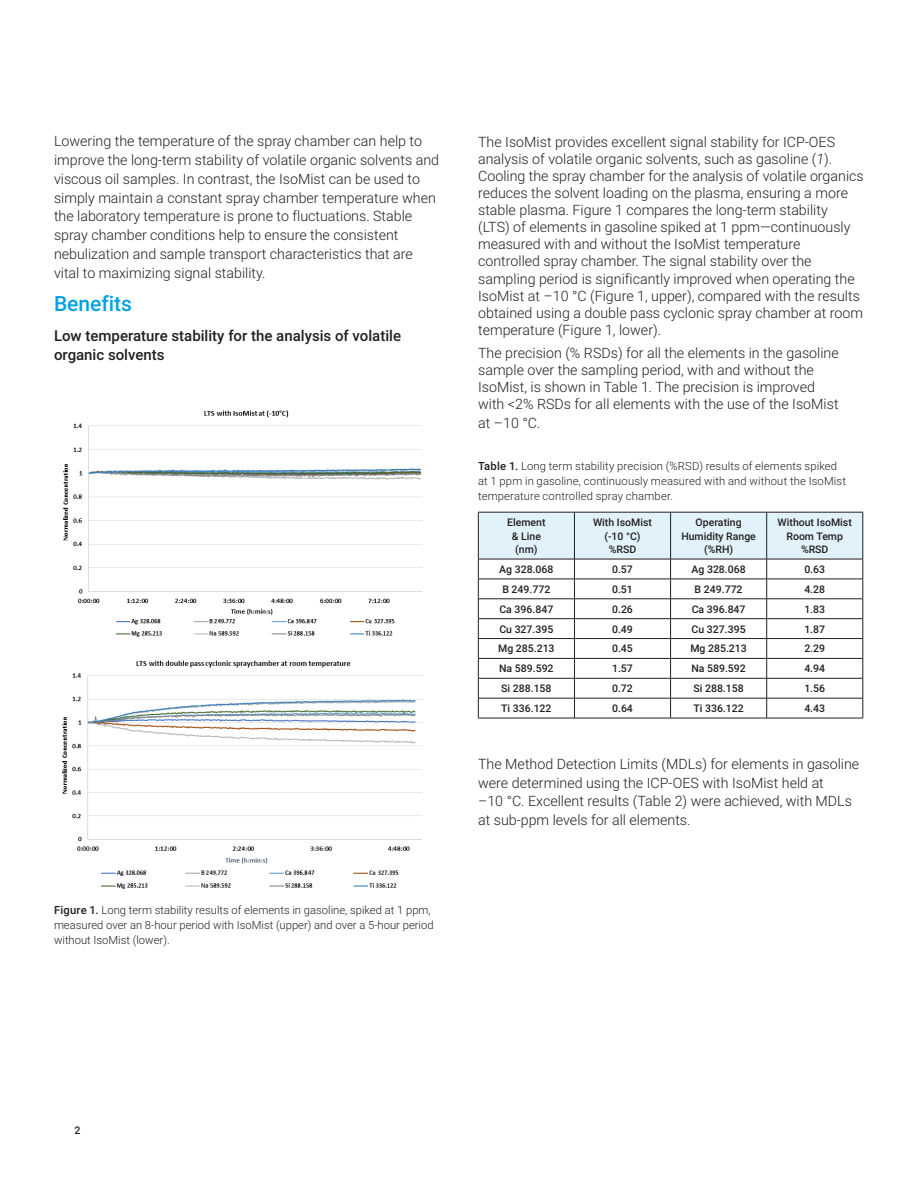
<style>
.page{position:relative;width:918px;height:1188px;background:#fff}
.page>*{position:absolute;margin:0;border:0;box-sizing:border-box;transform-origin:0 0}
.DATA_text_black{font:500 21px "Roboto";color:#00a1e3}
.DATA_subhead{font:500 15px/18.8px "Roboto";color:#231f20}
.DATA_text_black-2{font:300 14.25px/17.1px "Roboto";color:#231f20}
.DATA_opener_text{font:300 14.25px/18.8px "Roboto";color:#231f20}
.DATA_text_black-3{font:300 11.25px/15px "Roboto";letter-spacing:.005em;color:#231f20}
.DATA_table_text{font:500 10.5px "Roboto";color:#231f20}
.DATA_table_text_head{font:500 10.5px/13.5px "Roboto";color:#231f20;text-align:center}
.s1{font-weight:500}
.s2{font-style:italic}
</style>
<div class="page">
<img style="left:63px;top:410px;width:360px;height:227px">
<img style="left:62px;top:660px;width:361px;height:229px">
<svg style="left:478px;top:512px;width:386px;height:206px"></svg>
<hr style="left:478px;top:718px;width:96px;height:1px;background:#231f20">
<hr style="left:574px;top:718px;width:97px;height:1px;background:#231f20">
<hr style="left:671px;top:718px;width:96px;height:1px;background:#231f20">
<hr style="left:767px;top:718px;width:96px;height:1px;background:#231f20">
<hr style="left:478px;top:512px;width:1px;height:47px;background:#231f20">
<hr style="left:574px;top:512px;width:1px;height:47px;background:#231f20">
<hr style="left:670px;top:512px;width:1px;height:47px;background:#231f20">
<hr style="left:766px;top:512px;width:1px;height:47px;background:#231f20">
<hr style="left:863px;top:512px;width:1px;height:47px;background:#231f20">
<p class="DATA_opener_text" style="left:54px;top:131px;width:387px">Lowering the temperature of the spray chamber can help to improve the long-term stability of volatile organic solvents and viscous oil samples. In contrast, the IsoMist can be used to simply maintain a constant spray chamber temperature when the laboratory temperature is prone to fluctuations. Stable spray chamber conditions help to ensure the consistent nebulization and sample transport characteristics that are vital to maximizing signal stability.</p>
<p class="DATA_text_black" style="left:54px;top:288px;width:80px">Benefits</p>
<p class="DATA_subhead" style="left:54px;top:326px;width:349px">Low temperature stability for the analysis of volatile organic solvents</p>
<p class="DATA_text_black-3" style="left:54px;top:902px;width:381px"><span class="s1">Figure 1.</span> Long term stability results of elements in gasoline, spiked at 1 ppm, measured over an 8-hour period with IsoMist (upper) and over a 5-hour period without IsoMist (lower).</p>
<p class="DATA_text_black-2" style="left:478px;top:133px;width:387px">The IsoMist provides excellent signal stability for ICP-OES analysis of volatile organic solvents, such as gasoline (<span class="s2">1</span>).<br>Cooling the spray chamber for the analysis of volatile organics reduces the solvent loading on the plasma, ensuring a more stable plasma. Figure 1 compares the long-term stability<br>(LTS) of elements in gasoline spiked at 1 ppm—continuously measured with and without the IsoMist temperature controlled spray chamber. The signal stability over the sampling period is significantly improved when operating the IsoMist at –10 °C (Figure 1, upper), compared with the results obtained using a double pass cyclonic spray chamber at room temperature (Figure 1, lower).</p>
<p class="DATA_text_black-2" style="left:478px;top:344px;width:362px">The precision (% RSDs) for all the elements in the gasoline sample over the sampling period, with and without the IsoMist, is shown in Table 1. The precision is improved with &lt;2% RSDs for all elements with the use of the IsoMist</p>
<p class="DATA_text_black-2" style="left:478px;top:414px;width:64px">at –10 °C.</p>
<p class="DATA_text_black-3" style="left:478px;top:458px;width:369px"><span class="s1">Table 1.</span> Long term stability precision (%RSD) results of elements spiked at 1 ppm in gasoline, continuously measured with and without the IsoMist temperature controlled spray chamber.</p>
<p class="DATA_table_text_head" style="left:507px;top:515px;width:40px">Element &amp; Line</p>
<p class="DATA_table_text_head" style="left:515px;top:542px;width:24px">(nm)</p>
<p class="DATA_table_text_head" style="left:593px;top:515px;width:60px">With IsoMist</p>
<p class="DATA_table_text_head" style="left:604px;top:529px;width:38px">(-10 °C) %RSD</p>
<p class="DATA_table_text_head" style="left:681px;top:515px;width:76px">Operating<br>Humidity Range (%RH)</p>
<p class="DATA_table_text_head" style="left:778px;top:515px;width:76px">Without IsoMist</p>
<p class="DATA_table_text_head" style="left:786px;top:529px;width:58px">Room Temp</p>
<p class="DATA_table_text_head" style="left:801px;top:542px;width:29px">%RSD</p>
<p class="DATA_table_text" style="left:499px;top:562px;width:56px">Ag 328.068</p>
<p class="DATA_table_text" style="left:612px;top:562px;width:22px">0.57</p>
<p class="DATA_table_text" style="left:691px;top:562px;width:56px">Ag 328.068</p>
<p class="DATA_table_text" style="left:804px;top:562px;width:22px">0.63</p>
<p class="DATA_table_text" style="left:502px;top:582px;width:49px">B 249.772</p>
<p class="DATA_table_text" style="left:612px;top:582px;width:22px">0.51</p>
<p class="DATA_table_text" style="left:695px;top:582px;width:49px">B 249.772</p>
<p class="DATA_table_text" style="left:804px;top:582px;width:22px">4.28</p>
<p class="DATA_table_text" style="left:499px;top:602px;width:55px">Ca 396.847</p>
<p class="DATA_table_text" style="left:612px;top:602px;width:22px">0.26</p>
<p class="DATA_table_text" style="left:692px;top:602px;width:55px">Ca 396.847</p>
<p class="DATA_table_text" style="left:804px;top:602px;width:22px">1.83</p>
<p class="DATA_table_text" style="left:499px;top:621px;width:56px">Cu 327.395</p>
<p class="DATA_table_text" style="left:612px;top:621px;width:22px">0.49</p>
<p class="DATA_table_text" style="left:692px;top:621px;width:56px">Cu 327.395</p>
<p class="DATA_table_text" style="left:804px;top:621px;width:22px">1.87</p>
<p class="DATA_table_text" style="left:498px;top:641px;width:58px">Mg 285.213</p>
<p class="DATA_table_text" style="left:612px;top:641px;width:22px">0.45</p>
<p class="DATA_table_text" style="left:690px;top:641px;width:58px">Mg 285.213</p>
<p class="DATA_table_text" style="left:804px;top:641px;width:22px">2.29</p>
<p class="DATA_table_text" style="left:499px;top:661px;width:56px">Na 589.592</p>
<p class="DATA_table_text" style="left:612px;top:661px;width:22px">1.57</p>
<p class="DATA_table_text" style="left:691px;top:661px;width:56px">Na 589.592</p>
<p class="DATA_table_text" style="left:804px;top:661px;width:22px">4.94</p>
<p class="DATA_table_text" style="left:501px;top:681px;width:52px">Si 288.158</p>
<p class="DATA_table_text" style="left:612px;top:681px;width:22px">0.72</p>
<p class="DATA_table_text" style="left:693px;top:681px;width:52px">Si 288.158</p>
<p class="DATA_table_text" style="left:804px;top:681px;width:22px">1.56</p>
<p class="DATA_table_text" style="left:501px;top:701px;width:52px">Ti 336.122</p>
<p class="DATA_table_text" style="left:612px;top:701px;width:22px">0.64</p>
<p class="DATA_table_text" style="left:693px;top:701px;width:52px">Ti 336.122</p>
<p class="DATA_table_text" style="left:804px;top:701px;width:22px">4.43</p>
<p class="DATA_text_black-2" style="left:478px;top:754px;width:383px;line-height:18.8px">The Method Detection Limits (MDLs) for elements in gasoline were determined using the ICP‑OES with IsoMist held at<br>–10 °C. Excellent results (Table 2) were achieved, with MDLs at sub-ppm levels for all elements.</p>
<p class="DATA_table_text_head" style="left:75px;top:1123px;width:7px">2</p>
</div>
